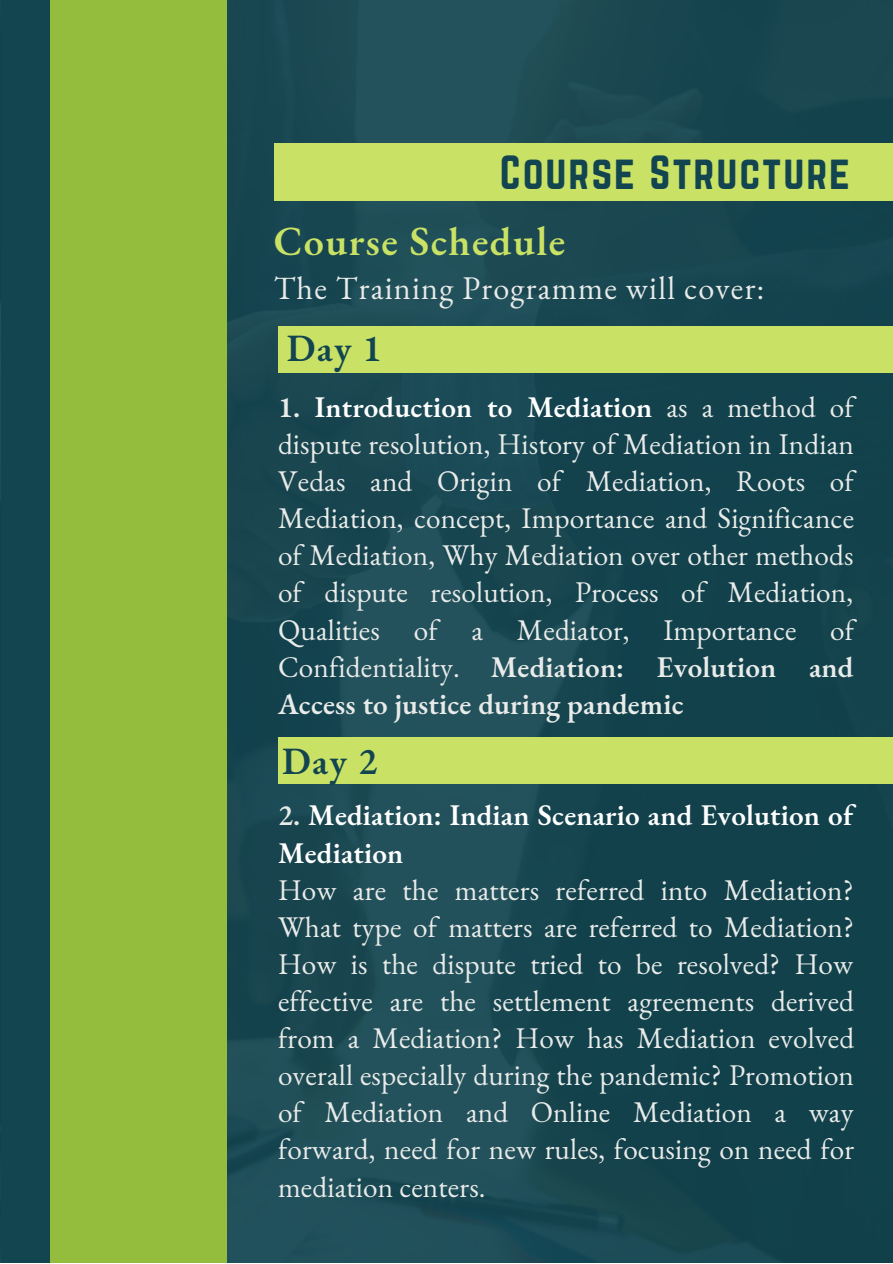
<style>
.page{position:relative;width:893px;height:1264px;background:#fff}
.page>*{position:absolute;margin:0;border:0;box-sizing:border-box;transform-origin:0 0}
.t1{font:42px "Norwester";letter-spacing:.045em;color:#124550}
.t2{font:600 40.5px "EB Garamond";letter-spacing:.035em;color:#c9e265}
.t3{font:600 37.65px "EB Garamond";letter-spacing:.035em;color:#124550}
.t4{font:32.25px "EB Garamond";letter-spacing:.04em;color:#e9ebe9}
.t5{font:29.25px/37px "EB Garamond";letter-spacing:.005em;color:#e9ebe9;text-align:justify}
.t6{font:600 29.25px/37px "EB Garamond";letter-spacing:.005em;color:#fff}
.s1{font-weight:600}
.s2{font-weight:600;color:#fff}
.s3{color:#e9ebe9}
</style>
<div class="page">
<img style="left:0;top:0;width:892px;height:1262px">
<div style="left:274px;top:143px;width:618px;height:58px;background:#c9e265"></div>
<div style="left:1px;top:0;width:89px;height:1262px;background:#124550"></div>
<div style="left:51px;top:0;width:176px;height:1262px;background:#94bc3d"></div>
<div style="left:278px;top:326px;width:614px;height:46px;background:#c9e265"></div>
<div style="left:278px;top:737px;width:614px;height:46px;background:#c9e265"></div>
<h1 class="t1" style="left:500px;top:147px;width:352px">COURSE STRUCTURE</h1>
<h2 class="t2" style="left:274px;top:214px;width:293px">Course Schedule</h2>
<p class="t4" style="left:274px;top:267px;width:492px">The Training Programme will cover:</p>
<p class="t3" style="left:287px;top:323px;width:97px">Day 1</p>
<p class="t5" style="left:278px;top:388px;width:577px"><span class="s1">1.</span> <span class="s2">Introduction to Mediation</span> as a method of dispute resolution, History of Mediation in Indian Vedas and Origin of Mediation, Roots of Mediation, concept, Importance and Significance of Mediation, Why Mediation over other methods of dispute resolution, Process of Mediation, Qualities of a Mediator, Importance of Confidentiality. <span class="s1">Mediation: Evolution and Access to justice during pandemic</span></p>
<p class="t3" style="left:282px;top:736px;width:97px">Day 2</p>
<p class="t6" style="left:278px;top:796px;width:576px"><span class="s3">2.</span> Mediation: Indian Scenario and Evolution of<br>Mediation</p>
<p class="t5" style="left:278px;top:870px;width:577px">How are the matters referred into Mediation?<br>What type of matters are referred to Mediation?<br>How is the dispute tried to be resolved? How effective are the settlement agreements derived from a Mediation? How has Mediation evolved overall especially during the pandemic? Promotion of Mediation and Online Mediation a way forward, need for new rules, focusing on need for mediation centers.</p>
</div>
